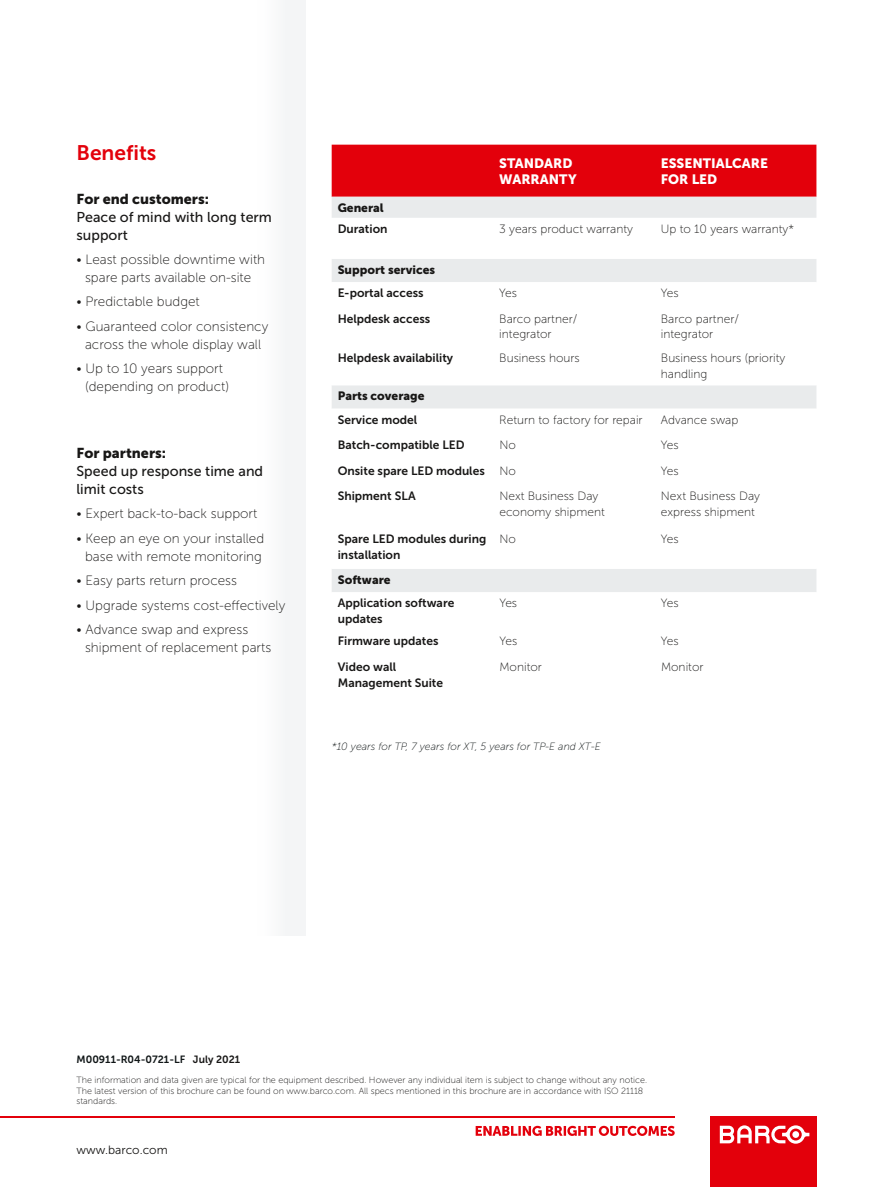
<style>
.page{position:relative;width:893px;height:1187px;background:#fff}
.page>*{position:absolute;margin:0;border:0;box-sizing:border-box;transform-origin:0 0}
.t1{font:21px "Museo Sans 700";color:#e3000b}
.t2{font:14.25px/18px "Museo Sans 500";color:#181716}
.t3{font:14.25px "Museo Sans 900";color:#181716}
.t4{font:13.5px/18px "Museo Sans 100";color:#181716;text-align:center}
.t5{font:13.5px/15.8px "Museo Sans 900";color:#fff}
.t6{font:12px/15.8px "Museo Sans 100";color:#181716}
.t7{font:12px/15.8px "Museo Sans 700";color:#181716}
.t8{font:12px "Museo Sans 900";color:#181716}
.t9{font:12px "Museo Sans 300";color:#181716}
.t10{font:italic 10.5px "Museo Sans 100";color:#0f1516}
.t11{font:10.5px "Museo Sans 700";color:#0f1516}
.t12{font:9px/10.8px "Museo Sans 100";color:#181716}
.s1{font-family:"Museo Sans 100"}
.s2{color:#181716}
</style>
<div class="page">
<div style="left:257px;top:0;width:49px;height:935px;background:#f4f5f6"></div>
<div style="left:710px;top:1115px;width:106px;height:71px;background:#e3000b"></div>
<svg style="left:720px;top:1125px;width:89px;height:18px"></svg>
<svg style="left:476px;top:1125px;width:199px;height:10px"></svg>
<hr style="left:0;top:1115px;width:675px;height:2px;background:#e3000b">
<div style="left:332px;top:145px;width:484px;height:52px;background:#e3000b"></div>
<svg style="left:332px;top:197px;width:484px;height:85px;fill:#e9ebec"></svg>
<svg style="left:332px;top:385px;width:484px;height:207px"></svg>
<h1 class="t1" style="left:77px;top:141px;width:81px">Benefits</h1>
<p class="t3" style="left:77px;top:190px;width:134px">For end customers:</p>
<p class="t2" style="left:77px;top:208px;width:197px">Peace of mind with long term support</p>
<p class="t4" style="left:77px;top:250px;width:190px">• Least possible downtime with spare parts available on-site</p>
<p class="t4" style="left:77px;top:293px;width:125px">• Predictable budget</p>
<p class="t4" style="left:77px;top:317px;width:193px">• Guaranteed color consistency across the whole display wall</p>
<p class="t4" style="left:85px;top:360px;width:146px;text-align:left;text-indent:-9px">• Up to 10 years support (depending on product)</p>
<p class="t3" style="left:77px;top:445px;width:91px">For partners:</p>
<p class="t2" style="left:77px;top:462px;width:188px">Speed up response time and limit costs</p>
<p class="t4" style="left:77px;top:505px;width:182px">• Expert back-to-back support</p>
<p class="t4" style="left:77px;top:529px;width:189px">• Keep an eye on your installed base with remote monitoring</p>
<p class="t4" style="left:77px;top:571px;width:162px">• Easy parts return process</p>
<p class="t4" style="left:77px;top:596px;width:210px">• Upgrade systems cost-effectively</p>
<p class="t4" style="left:85px;top:620px;width:188px;text-align:left;text-indent:-9px">• Advance swap and express shipment of replacement parts</p>
<p class="t5" style="left:499px;top:155px;width:79px">STANDARD<br>WARRANTY</p>
<p class="t5" style="left:661px;top:155px;width:109px">ESSENTIALCARE<br>FOR LED</p>
<p class="t8" style="left:338px;top:201px;width:48px">General</p>
<p class="t7" style="left:338px;top:221px;width:51px">Duration</p>
<p class="t6" style="left:499px;top:221px;width:135px">3 years product warranty</p>
<p class="t6" style="left:661px;top:221px;width:135px">Up to 10 years warranty*</p>
<p class="t8" style="left:338px;top:263px;width:99px">Support services</p>
<p class="t7" style="left:338px;top:285px;width:87px">E-portal access</p>
<p class="t6" style="left:499px;top:285px;width:19px">Yes</p>
<p class="t6" style="left:661px;top:285px;width:19px">Yes</p>
<p class="t7" style="left:338px;top:310px;width:94px">Helpdesk access</p>
<p class="t6" style="left:499px;top:311px;width:80px">Barco partner/ integrator</p>
<p class="t6" style="left:661px;top:311px;width:80px">Barco partner/ integrator</p>
<p class="t7" style="left:338px;top:350px;width:117px">Helpdesk availability</p>
<p class="t6" style="left:499px;top:350px;width:82px">Business hours</p>
<p class="t6" style="left:661px;top:350px;width:126px">Business hours (priority handling</p>
<p class="t8" style="left:338px;top:389px;width:88px">Parts coverage</p>
<p class="t7" style="left:338px;top:411px;width:81px">Service model</p>
<p class="t6" style="left:499px;top:412px;width:145px">Return to factory for repair</p>
<p class="t6" style="left:661px;top:412px;width:79px">Advance swap</p>
<p class="t7" style="left:338px;top:437px;width:128px">Batch-compatible LED</p>
<p class="t6" style="left:499px;top:437px;width:18px">No</p>
<p class="t6" style="left:661px;top:437px;width:19px">Yes</p>
<p class="t7" style="left:338px;top:462px;width:180px">Onsite spare LED modules <span class="s1">No</span></p>
<p class="t6" style="left:661px;top:463px;width:19px">Yes</p>
<p class="t7" style="left:338px;top:488px;width:79px">Shipment SLA</p>
<p class="t6" style="left:499px;top:488px;width:107px">Next Business Day economy shipment</p>
<p class="t6" style="left:661px;top:488px;width:101px">Next Business Day express shipment</p>
<p class="t7" style="left:338px;top:531px;width:150px">Spare LED modules during installation</p>
<p class="t6" style="left:499px;top:531px;width:18px">No</p>
<p class="t6" style="left:661px;top:531px;width:19px">Yes</p>
<p class="t8" style="left:338px;top:572px;width:54px">Software</p>
<p class="t7" style="left:338px;top:595px;width:118px">Application software updates</p>
<p class="t6" style="left:499px;top:595px;width:19px">Yes</p>
<p class="t6" style="left:661px;top:595px;width:19px">Yes</p>
<p class="t7" style="left:338px;top:633px;width:102px">Firmware updates</p>
<p class="t6" style="left:499px;top:633px;width:19px">Yes</p>
<p class="t6" style="left:661px;top:633px;width:19px">Yes</p>
<p class="t7" style="left:338px;top:659px;width:107px">Video wall<br>Management Suite</p>
<p class="t6" style="left:499px;top:659px;width:44px">Monitor</p>
<p class="t6" style="left:661px;top:659px;width:44px">Monitor</p>
<p class="t10" style="left:332px;top:741px;width:270px">*10 years for TP, 7 years for XT, 5 years for TP-E and XT-E</p>
<p class="t11" style="left:77px;top:1053px;width:165px">M00911-R04-0721-LF <span class="s2">July 2021</span></p>
<p class="t12" style="left:77px;top:1074px;width:572px">The information and data given are typical for the equipment described. However any individual item is subject to change without any notice.<br>The latest version of this brochure can be found on www.barco.com. All specs mentioned in this brochure are in accordance with ISO 21118 standards.</p>
<p class="t9" style="left:77px;top:1143px;width:93px">www.barco.com</p>
</div>
